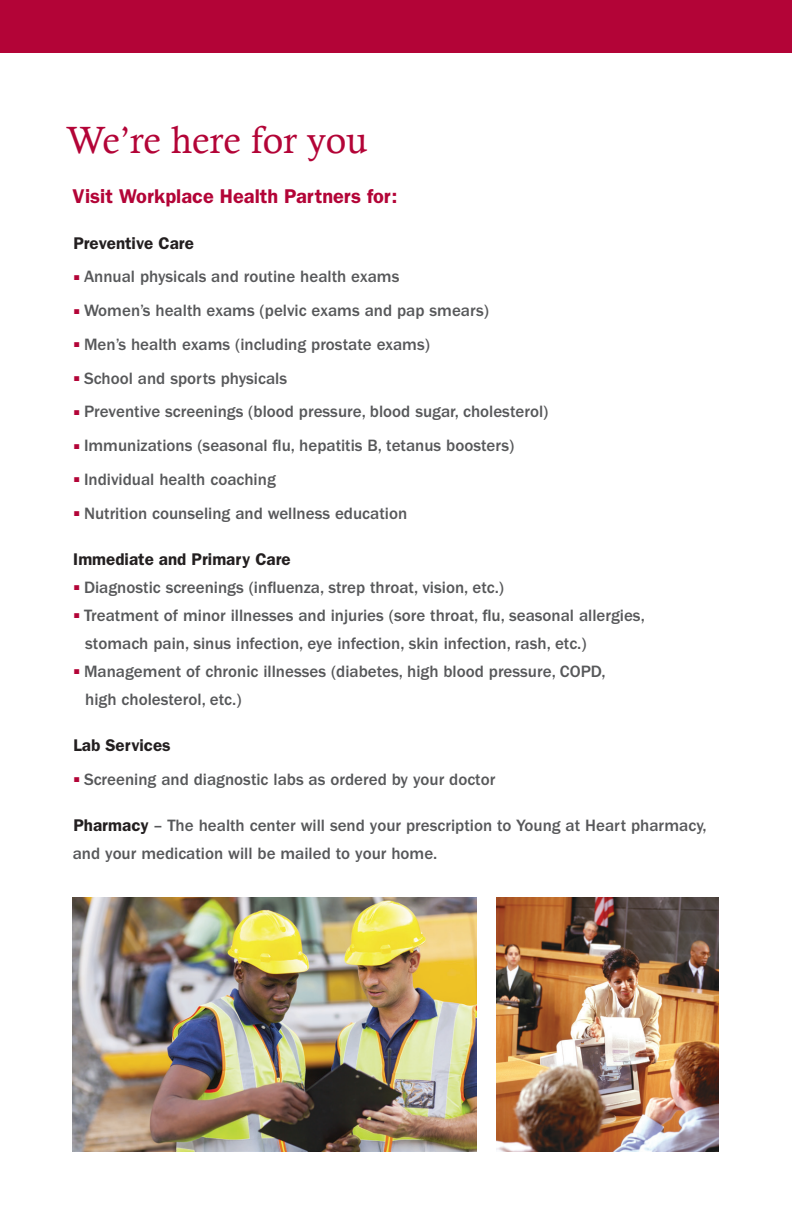
<style>
.page{position:relative;width:792px;height:1224px;background:#fff}
.page>*{position:absolute;margin:0;border:0;box-sizing:border-box;transform-origin:0 0}
.t1{font:38px "Calisto";letter-spacing:.005em;color:#b30437}
.t2{font:600 20px "ITC Franklin Gothic Std";color:#b30437}
.t3{font:500 17px/28px "ITC Franklin Gothic Std";color:#57585a}
.t4{font:600 17px "ITC Franklin Gothic Std";color:#231f20}
.s1{color:#b30437}
.s2{font-weight:600;color:#231f20}
</style>
<div class="page">
<div style="left:0;top:0;width:792px;height:53px;background:#b30437"></div>
<img style="left:72px;top:897px;width:404px;height:255px">
<img style="left:497px;top:897px;width:222px;height:255px">
<p class="t1" style="left:66px;top:118px;width:303px">We’re here for you</p>
<p class="t2" style="left:73px;top:184px;width:326px">Visit Workplace Health Partners for:</p>
<p class="t4" style="left:73px;top:233px;width:122px">Preventive Care</p>
<p class="t3" style="left:74px;top:263px;width:327px"><span class="s1">■</span> Annual physicals and routine health exams</p>
<p class="t3" style="left:74px;top:297px;width:416px"><span class="s1">■</span> Women’s health exams (pelvic exams and pap smears)</p>
<p class="t3" style="left:74px;top:331px;width:357px"><span class="s1">■</span> Men’s health exams (including prostate exams)</p>
<p class="t3" style="left:74px;top:364px;width:214px"><span class="s1">■</span> School and sports physicals</p>
<p class="t3" style="left:74px;top:398px;width:476px"><span class="s1">■</span> Preventive screenings (blood pressure, blood sugar, cholesterol)</p>
<p class="t3" style="left:74px;top:432px;width:442px"><span class="s1">■</span> Immunizations (seasonal flu, hepatitis B, tetanus boosters)</p>
<p class="t3" style="left:74px;top:466px;width:203px"><span class="s1">■</span> Individual health coaching</p>
<p class="t3" style="left:74px;top:499px;width:335px"><span class="s1">■</span> Nutrition counseling and wellness education</p>
<p class="t4" style="left:73px;top:549px;width:219px">Immediate and Primary Care</p>
<p class="t3" style="left:74px;top:573px;width:432px"><span class="s1">■</span> Diagnostic screenings (influenza, strep throat, vision, etc.)</p>
<p class="t3" style="left:85px;top:601px;width:561px;text-indent:-11px"><span class="s1">■</span> Treatment of minor illnesses and injuries (sore throat, flu, seasonal allergies, stomach pain, sinus infection, eye infection, skin infection, rash, etc.)</p>
<p class="t3" style="left:85px;top:657px;width:522px;text-indent:-11px"><span class="s1">■</span> Management of chronic illnesses (diabetes, high blood pressure, COPD, high cholesterol, etc.)</p>
<p class="t4" style="left:73px;top:735px;width:99px">Lab Services</p>
<p class="t3" style="left:74px;top:765px;width:423px"><span class="s1">■</span> Screening and diagnostic labs as ordered by your doctor</p>
<p class="t3" style="left:73px;top:811px;width:635px"><span class="s2">Pharmacy</span> – The health center will send your prescription to Young at Heart pharmacy, and your medication will be mailed to your home.</p>
</div>
